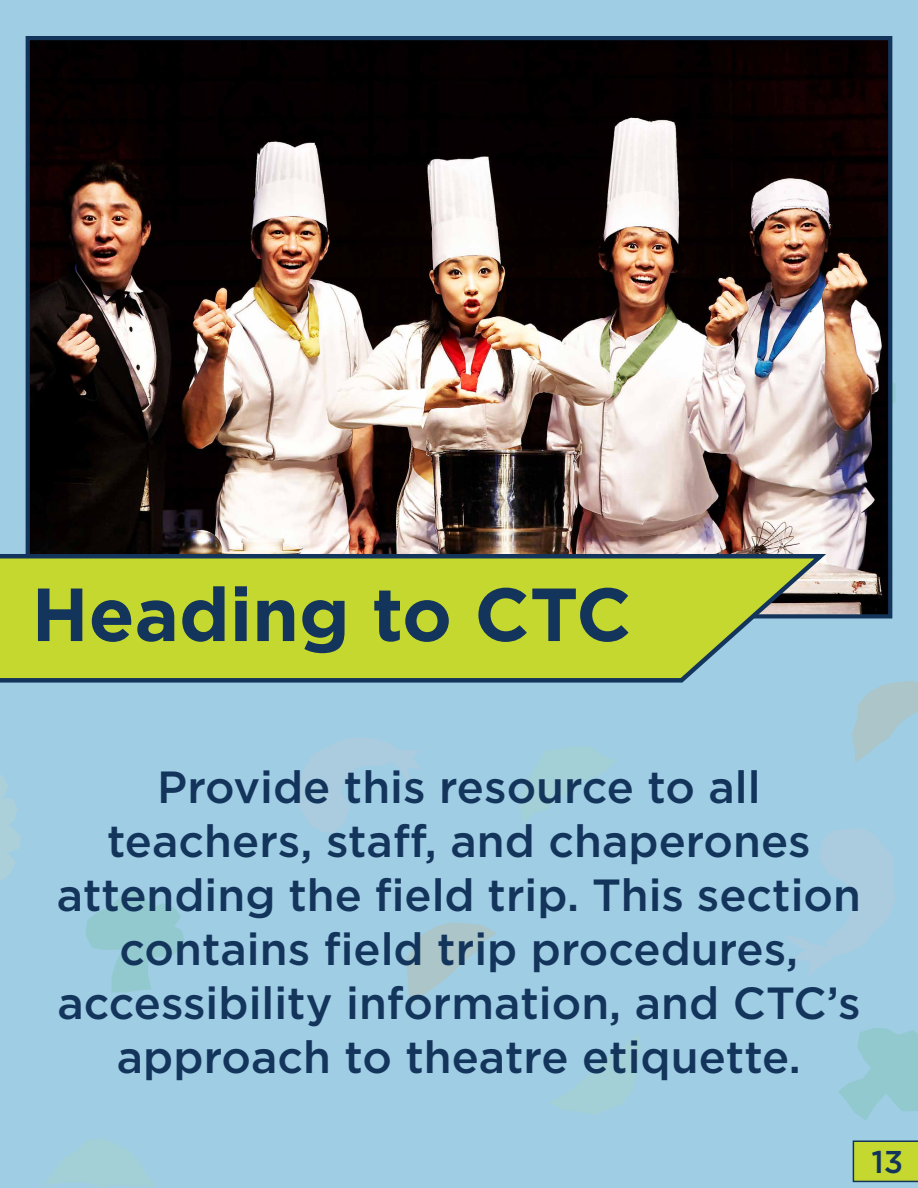
<style>
.page{position:relative;width:918px;height:1188px;background:#9fcde4}
.page>*{position:absolute;margin:0;border:0;box-sizing:border-box;transform-origin:0 0}
.t1{font:700 75px "Gotham";color:#14355b}
.t2{font:500 45px/54px "Gotham";color:#14355b;text-align:center}
.t3{font:500 31.5px "Gotham";color:#14355b}
</style>
<div class="page">
<svg style="left:550px;top:1035px;width:91px;height:80px"></svg>
<svg style="left:86px;top:887px;width:98px;height:106px"></svg>
<svg style="left:0;top:775px;width:21px;height:106px"></svg>
<svg style="left:785px;top:829px;width:110px;height:146px"></svg>
<svg style="left:852px;top:681px;width:66px;height:81px"></svg>
<svg style="left:44px;top:1139px;width:112px;height:49px"></svg>
<svg style="left:520px;top:746px;width:95px;height:78px"></svg>
<svg style="left:406px;top:923px;width:91px;height:82px"></svg>
<svg style="left:295px;top:738px;width:125px;height:95px"></svg>
<svg style="left:839px;top:1028px;width:79px;height:93px"></svg>
<img style="left:25px;top:36px;width:869px;height:583px">
<svg style="left:0;top:552px;width:832px;height:131px;background:#b3c943"></svg>
<svg style="left:852px;top:1140px;width:66px;height:43px;background:#b2c83a"></svg>
<h1 class="t1" style="left:32px;top:565px;width:601px">Heading to CTC</h1>
<p class="t2" style="left:57px;top:760px;width:806px">Provide this resource to all teachers, staff, and chaperones attending the field trip. This section contains field trip procedures, accessibility information, and CTC’s approach to theatre etiquette.</p>
<p class="t3" style="left:871px;top:1141px;width:33px">13</p>
</div>
